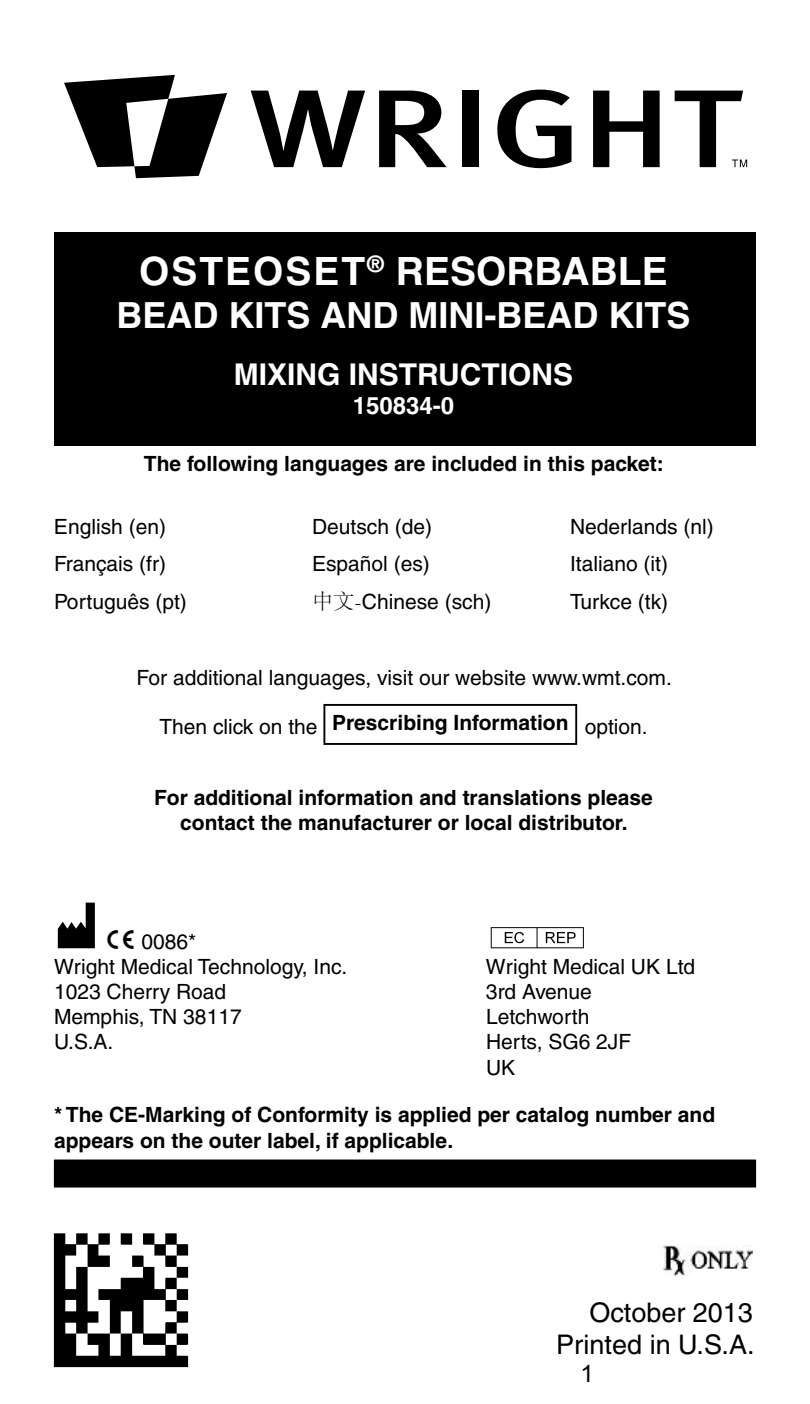
<style>
.page{position:relative;width:810px;height:1404px;background:#fff}
.page>*{position:absolute;margin:0;border:0;box-sizing:border-box;transform-origin:0 0}
.t1{font:51px "mdd en 980";color:#000}
.t2{font:700 39px "Helvetica";color:#fff}
.t3{font:700 36px "Helvetica";color:#fff}
.t4{font:700 30px "Helvetica";color:#fff}
.t5{font:27px/32.4px "Helvetica";color:#000;text-align:right}
.t6{font:700 24px "Helvetica";color:#fff}
.t7{font:24px "Arial";color:#000}
.t8{font:21px/25.2px "Helvetica";color:#000}
.t9{font:700 21px/25.2px "Helvetica";color:#000;text-align:center}
.s1{font-family:"Adobe Song Std";font-weight:300}
.s2{font-weight:700}
.s3{font-family:"mdd en 980"}
</style>
<div class="page">
<div style="left:54px;top:232px;width:702px;height:214px;background:#000"></div>
<div style="left:323px;top:704px;width:254px;height:41px;border:2px solid #000"></div>
<div style="left:54px;top:1160px;width:702px;height:27px;background:#000"></div>
<hr style="left:54px;top:1187px;width:702px;height:1px;background:#000">
<img style="left:662px;top:1246px;width:91px;height:29px">
<svg style="left:251px;top:91px;width:114px;height:76px"></svg>
<svg style="left:379px;top:91px;width:68px;height:76px"></svg>
<div style="left:462px;top:91px;width:17px;height:76px;background:#000"></div>
<svg style="left:497px;top:90px;width:75px;height:78px"></svg>
<svg style="left:593px;top:91px;width:67px;height:76px"></svg>
<svg style="left:64px;top:75px;width:163px;height:103px"></svg>
<svg style="left:675px;top:91px;width:72px;height:76px"></svg>
<img style="left:53px;top:1233px;width:136px;height:135px">
<h2 class="t2" style="left:139px;top:247px;width:530px">OSTEOSET<sup>®</sup> RESORBABLE</h2>
<h3 class="t3" style="left:117px;top:293px;width:575px">BEAD KITS AND MINI-BEAD KITS</h3>
<h3 class="t4" style="left:234px;top:357px;width:341px">MIXING INSTRUCTIONS</h3>
<p class="t6" style="left:353px;top:391px;width:103px">150834-0</p>
<p class="t9" style="left:144px;top:451px;width:522px">The following languages are included in this packet:</p>
<p class="t8" style="left:54px;top:514px;width:114px">English (en)</p>
<p class="t8" style="left:312px;top:514px;width:122px">Deutsch (de)</p>
<p class="t8" style="left:570px;top:514px;width:145px">Nederlands (nl)</p>
<p class="t8" style="left:54px;top:551px;width:114px">Français (fr)</p>
<p class="t8" style="left:312px;top:551px;width:119px">Español (es)</p>
<p class="t8" style="left:570px;top:551px;width:100px">Italiano (it)</p>
<p class="t8" style="left:54px;top:589px;width:134px">Português (pt)</p>
<p class="t8" style="left:312px;top:589px;width:181px"><span class="s1">中文-</span>Chinese (sch)</p>
<p class="t8" style="left:570px;top:589px;width:100px">Turkce (tk)</p>
<p class="t8" style="left:136px;top:655px;width:537px;line-height:45px;text-align:center">For additional languages, visit our website www.wmt.com.<br>Then click on the <span class="s2">Prescribing Information</span> option.</p>
<p class="t9" style="left:154px;top:785px;width:500px">For additional information and translations please contact the manufacturer or local distributor.</p>
<h1 class="t1" style="left:54px;top:901px;width:44px">M</h1>
<p class="t8" style="left:54px;top:954px;width:295px">Wright Medical Technology, Inc.<br>1023 Cherry Road</p>
<p class="t8" style="left:106px;top:929px;width:92px"><span class="s3">C</span> 0086*</p>
<h1 class="t1" style="left:487px;top:901px;width:105px">P</h1>
<p class="t8" style="left:486px;top:954px;width:211px">Wright Medical UK Ltd<br>3rd Avenue</p>
<p class="t8" style="left:54px;top:1004px;width:189px">Memphis, TN 38117</p>
<p class="t8" style="left:486px;top:1004px;width:105px">Letchworth</p>
<p class="t8" style="left:54px;top:1029px;width:61px">U.S.A.</p>
<p class="t8" style="left:486px;top:1029px;width:147px">Herts, SG6 2JF<br>UK</p>
<p class="t9" style="left:54px;top:1102px;width:663px;text-align:left">* The CE-Marking of Conformity is applied per catalog number and appears on the outer label, if applicable.</p>
<p class="t5" style="left:556px;top:1296px;width:200px">October 2013<br>Printed in U.S.A.</p>
<p class="t7" style="left:581px;top:1358px;width:15px">1</p>
</div>
